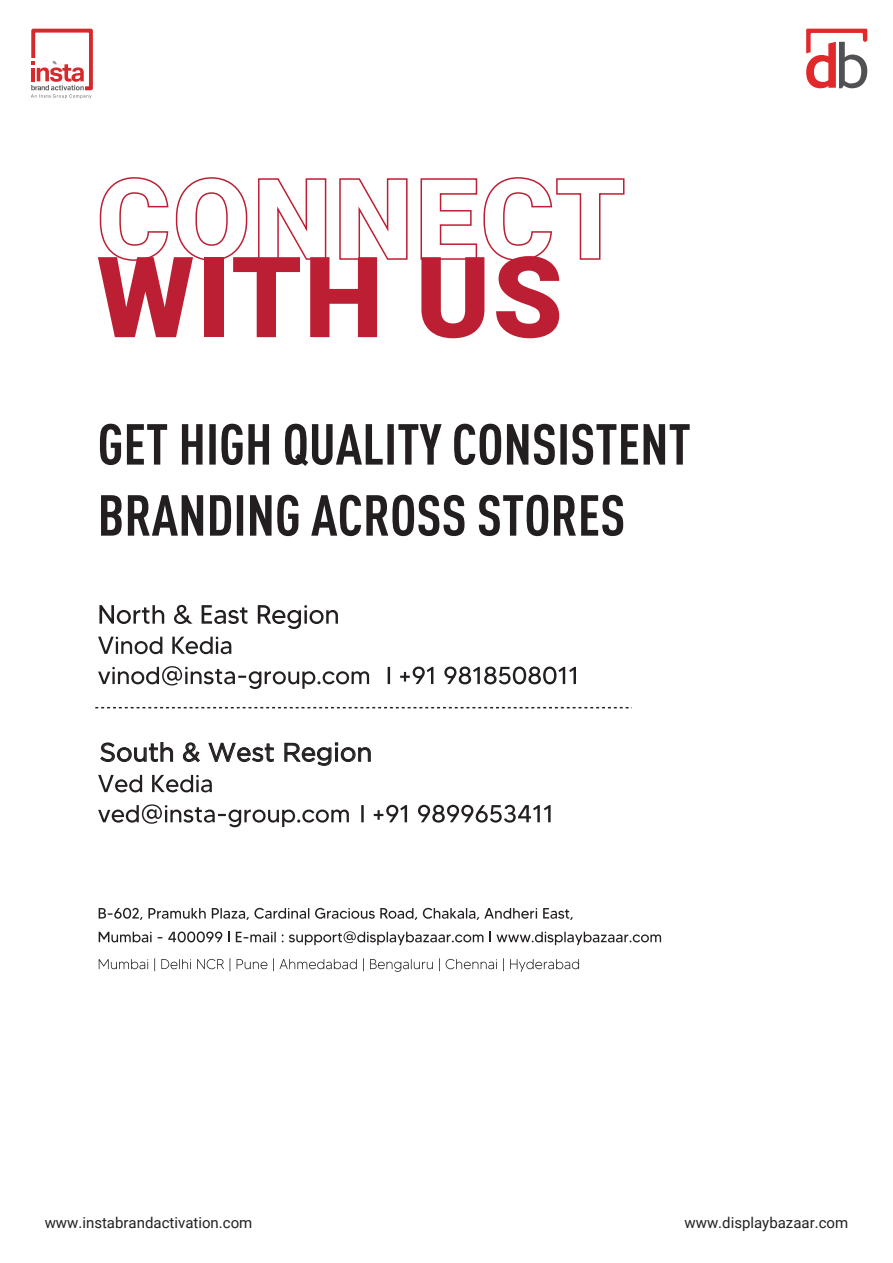
<style>
.page{position:relative;width:893px;height:1263px;background:#fff}
.page>*{position:absolute;margin:0;border:0;box-sizing:border-box;transform-origin:0 0}
.t1{font:900 112.5px "Roboto";letter-spacing:.02em;color:#bc1f33}
.t2{font:25.65px "Gotham";color:#231f20}
.t3{font:15px "Roboto";color:#212121}
</style>
<div class="page">
<svg style="left:31px;top:29px;width:62px;height:70px"></svg>
<svg style="left:806px;top:29px;width:61px;height:59px"></svg>
<svg style="left:99px;top:177px;width:70px;height:84px"></svg>
<svg style="left:175px;top:177px;width:73px;height:84px"></svg>
<svg style="left:258px;top:178px;width:69px;height:82px"></svg>
<svg style="left:339px;top:178px;width:69px;height:82px"></svg>
<svg style="left:420px;top:177px;width:205px;height:84px"></svg>
<svg style="left:99px;top:908px;width:474px;height:12px"></svg>
<svg style="left:99px;top:931px;width:123px;height:11px"></svg>
<svg style="left:228px;top:932px;width:2px;height:10px"></svg>
<svg style="left:236px;top:931px;width:247px;height:14px"></svg>
<svg style="left:490px;top:932px;width:171px;height:13px"></svg>
<svg style="left:99px;top:958px;width:480px;height:14px"></svg>
<svg style="left:98px;top:666px;width:271px;height:23px"></svg>
<svg style="left:99px;top:605px;width:148px;height:19px"></svg>
<svg style="left:258px;top:605px;width:80px;height:24px"></svg>
<svg style="left:98px;top:637px;width:64px;height:17px"></svg>
<svg style="left:172px;top:637px;width:59px;height:17px"></svg>
<svg style="left:388px;top:666px;width:188px;height:18px"></svg>
<svg style="left:98px;top:775px;width:114px;height:17px"></svg>
<svg style="left:98px;top:804px;width:251px;height:23px"></svg>
<svg style="left:361px;top:805px;width:46px;height:17px"></svg>
<svg style="left:418px;top:805px;width:133px;height:18px"></svg>
<svg style="left:95px;top:707px;width:537px;height:1px"></svg>
<svg style="left:100px;top:424px;width:590px;height:42px"></svg>
<svg style="left:101px;top:495px;width:522px;height:41px"></svg>
<svg style="left:100px;top:742px;width:73px;height:20px"></svg>
<svg style="left:183px;top:742px;width:17px;height:20px"></svg>
<svg style="left:208px;top:743px;width:66px;height:19px"></svg>
<svg style="left:284px;top:743px;width:87px;height:23px"></svg>
<h1 class="t1" style="left:97px;top:218px;width:468px">WITH US</h1>
<h2 class="t2" style="left:100px;top:736px;width:274px">South &amp; West Region</h2>
<p class="t3" style="left:45px;top:1212px;width:209px">www.instabrandactivation.com</p>
<p class="t3" style="left:684px;top:1212px;width:165px">www.displaybazaar.com</p>
</div>
